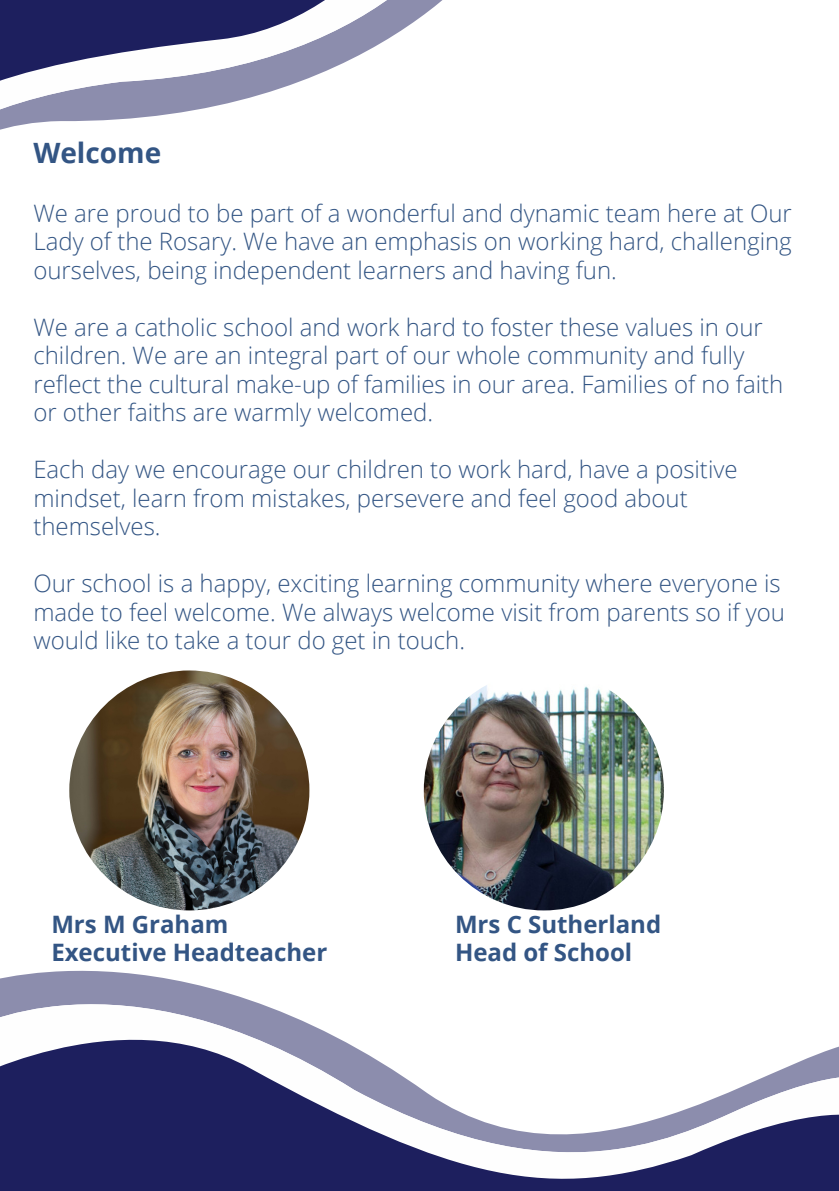
<style>
.page{position:relative;width:839px;height:1191px;background:#fff}
.page>*{position:absolute;margin:0;border:0;box-sizing:border-box;transform-origin:0 0}
.t1{font:700 28px "Open Sans";color:#335584}
.t2{font:300 24px/28.4px "Open Sans";color:#335584}
.t3{font:700 24px/28.4px "Open Sans";color:#335584}
</style>
<div class="page">
<svg style="left:0;top:970px;width:237px;height:26px;fill:#8c8dad"></svg>
<svg style="left:0;top:996px;width:838px;height:195px"></svg>
<svg style="left:0;top:0;width:443px;height:130px"></svg>
<img style="left:69px;top:670px;width:240px;height:240px;border-radius:50%">
<img style="left:424px;top:670px;width:240px;height:240px;border-radius:50%">
<h1 class="t1" style="left:33px;top:134px;width:129px">Welcome</h1>
<p class="t2" style="left:33px;top:198px;width:760px;text-align:justify">We are proud to be part of a wonderful and dynamic team here at Our Lady of the Rosary. We have an emphasis on working hard, challenging ourselves, being independent learners and having fun.</p>
<p class="t2" style="left:33px;top:312px;width:751px">We are a catholic school and work hard to foster these values in our children. We are an integral part of our whole community and fully reflect the cultural make-up of families in our area. Families of no faith or other faiths are warmly welcomed.</p>
<p class="t2" style="left:33px;top:455px;width:705px">Each day we encourage our children to work hard, have a positive mindset, learn from mistakes, persevere and feel good about themselves.</p>
<p class="t2" style="left:33px;top:569px;width:753px">Our school is a happy, exciting learning community where everyone is made to feel welcome. We always welcome visit from parents so if you would like to take a tour do get in touch.</p>
<h2 class="t3" style="left:51px;top:909px;width:277px">Mrs M Graham<br>Executive Headteacher</h2>
<h2 class="t3" style="left:455px;top:909px;width:208px">Mrs C Sutherland<br>Head of School</h2>
</div>
